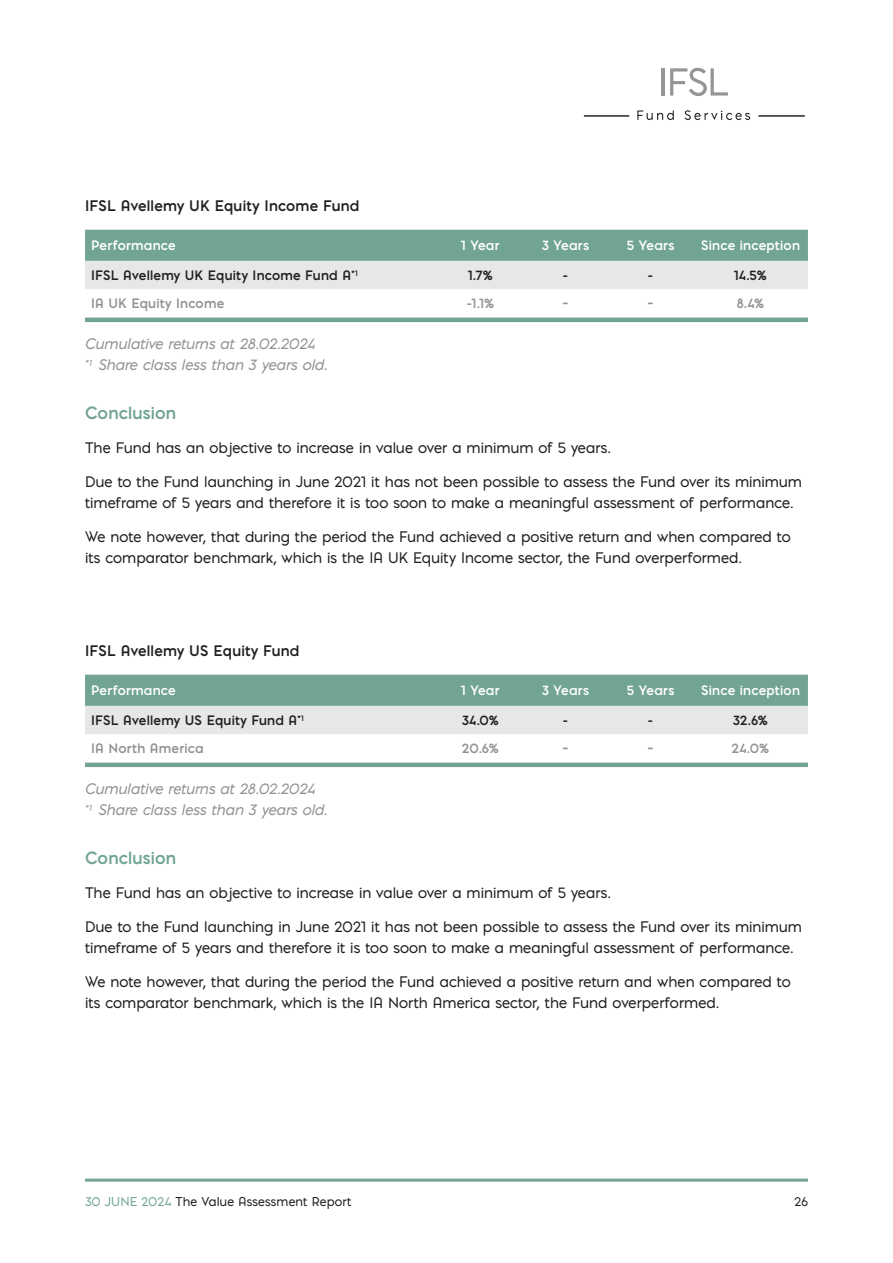
<style>
.page{position:relative;width:893px;height:1263px;background:#fff}
.page>*{position:absolute;margin:0;border:0;box-sizing:border-box;transform-origin:0 0}
.t1{font:700 16.5px "Pontiac";letter-spacing:.01em;color:#71a492}
.t2{font:14.25px/21px "Pontiac";letter-spacing:.005em;color:#231f20}
.t3{font:italic 14.25px "Pontiac";color:#919295}
.t4{font:700 14.25px "Pontiac";letter-spacing:.015em;color:#231f20}
.t5{font:700 12.75px "Pontiac";letter-spacing:.015em;color:#fff}
.t6{font:700 12.75px "Pontiac";letter-spacing:.02em;color:#231f20}
.t7{font:700 12.75px "Pontiac";letter-spacing:.02em;color:#919295}
.t8{font:12px "Pontiac";letter-spacing:.015em;color:#231f20}
.s1{color:#71a492}
</style>
<div class="page">
<hr style="left:662px;top:68px;width:3px;height:28px;background:#939598">
<svg style="left:670px;top:68px;width:58px;height:28px"></svg>
<svg style="left:637px;top:110px;width:37px;height:10px"></svg>
<svg style="left:685px;top:110px;width:65px;height:10px"></svg>
<hr style="left:584px;top:115px;width:45px;height:2px;background:#231f20">
<hr style="left:759px;top:115px;width:45px;height:2px;background:#231f20">
<hr style="left:85px;top:1178px;width:723px;height:3px;background:#71a492">
<svg style="left:85px;top:230px;width:723px;height:59px;background:#a9c4bb"></svg>
<hr style="left:85px;top:318px;width:723px;height:4px;background:#71a492">
<svg style="left:85px;top:675px;width:723px;height:59px;background:#a9c4bb"></svg>
<svg style="left:85px;top:762px;width:723px;height:5px;background:#81ae9e"></svg>
<p class="t4" style="left:85px;top:195px;width:276px">IFSL Avellemy UK Equity Income Fund</p>
<p class="t5" style="left:91px;top:236px;width:86px">Performance</p>
<p class="t5" style="left:461px;top:236px;width:40px">1 Year</p>
<p class="t5" style="left:542px;top:236px;width:49px">3 Years</p>
<p class="t5" style="left:627px;top:236px;width:49px">5 Years</p>
<p class="t5" style="left:701px;top:236px;width:100px">Since inception</p>
<p class="t6" style="left:91px;top:266px;width:268px">IFSL Avellemy UK Equity Income Fund A<sup>*1</sup></p>
<p class="t6" style="left:468px;top:266px;width:27px">1.7%</p>
<p class="t6" style="left:563px;top:266px;width:7px">-</p>
<p class="t6" style="left:648px;top:266px;width:7px">-</p>
<p class="t6" style="left:734px;top:266px;width:34px">14.5%</p>
<p class="t7" style="left:91px;top:294px;width:135px">IA UK Equity Income</p>
<p class="t7" style="left:467px;top:294px;width:29px">-1.1%</p>
<p class="t7" style="left:562px;top:294px;width:8px">–</p>
<p class="t7" style="left:647px;top:294px;width:8px">–</p>
<p class="t7" style="left:737px;top:294px;width:29px">8.4%</p>
<p class="t3" style="left:85px;top:334px;width:231px">Cumulative returns at 28.02.2024</p>
<p class="t3" style="left:85px;top:355px;width:243px"><sup>*1</sup> Share class less than 3 years old.</p>
<p class="t1" style="left:85px;top:401px;width:93px">Conclusion</p>
<p class="t2" style="left:85px;top:437px;width:526px">The Fund has an objective to increase in value over a minimum of 5 years.</p>
<p class="t2" style="left:85px;top:471px;width:718px">Due to the Fund launching in June 2021 it has not been possible to assess the Fund over its minimum timeframe of 5 years and therefore it is too soon to make a meaningful assessment of performance.</p>
<p class="t2" style="left:85px;top:525px;width:707px">We note however, that during the period the Fund achieved a positive return and when compared to its comparator benchmark, which is the IA UK Equity Income sector, the Fund overperformed.</p>
<p class="t4" style="left:85px;top:640px;width:216px">IFSL Avellemy US Equity Fund</p>
<p class="t5" style="left:91px;top:681px;width:86px">Performance</p>
<p class="t5" style="left:461px;top:681px;width:40px">1 Year</p>
<p class="t5" style="left:542px;top:681px;width:49px">3 Years</p>
<p class="t5" style="left:627px;top:681px;width:49px">5 Years</p>
<p class="t5" style="left:701px;top:681px;width:100px">Since inception</p>
<p class="t6" style="left:91px;top:711px;width:214px">IFSL Avellemy US Equity Fund A<sup>*1</sup></p>
<p class="t6" style="left:462px;top:711px;width:39px">34.0%</p>
<p class="t6" style="left:563px;top:711px;width:7px">-</p>
<p class="t6" style="left:648px;top:711px;width:7px">-</p>
<p class="t6" style="left:733px;top:711px;width:36px">32.6%</p>
<p class="t7" style="left:91px;top:739px;width:114px">IA North America</p>
<p class="t7" style="left:462px;top:739px;width:38px">20.6%</p>
<p class="t7" style="left:562px;top:739px;width:8px">–</p>
<p class="t7" style="left:647px;top:739px;width:8px">–</p>
<p class="t7" style="left:732px;top:739px;width:39px">24.0%</p>
<p class="t3" style="left:85px;top:779px;width:231px">Cumulative returns at 28.02.2024</p>
<p class="t3" style="left:85px;top:800px;width:243px"><sup>*1</sup> Share class less than 3 years old.</p>
<p class="t1" style="left:85px;top:846px;width:93px">Conclusion</p>
<p class="t2" style="left:85px;top:882px;width:526px">The Fund has an objective to increase in value over a minimum of 5 years.</p>
<p class="t2" style="left:85px;top:916px;width:718px">Due to the Fund launching in June 2021 it has not been possible to assess the Fund over its minimum timeframe of 5 years and therefore it is too soon to make a meaningful assessment of performance.</p>
<p class="t2" style="left:85px;top:970px;width:707px">We note however, that during the period the Fund achieved a positive return and when compared to its comparator benchmark, which is the IA North America sector, the Fund overperformed.</p>
<p class="t8" style="left:85px;top:1193px;width:268px"><span class="s1">30 JUNE 2024</span> The Value Assessment Report</p>
<p class="t8" style="left:794px;top:1193px;width:15px">26</p>
</div>
